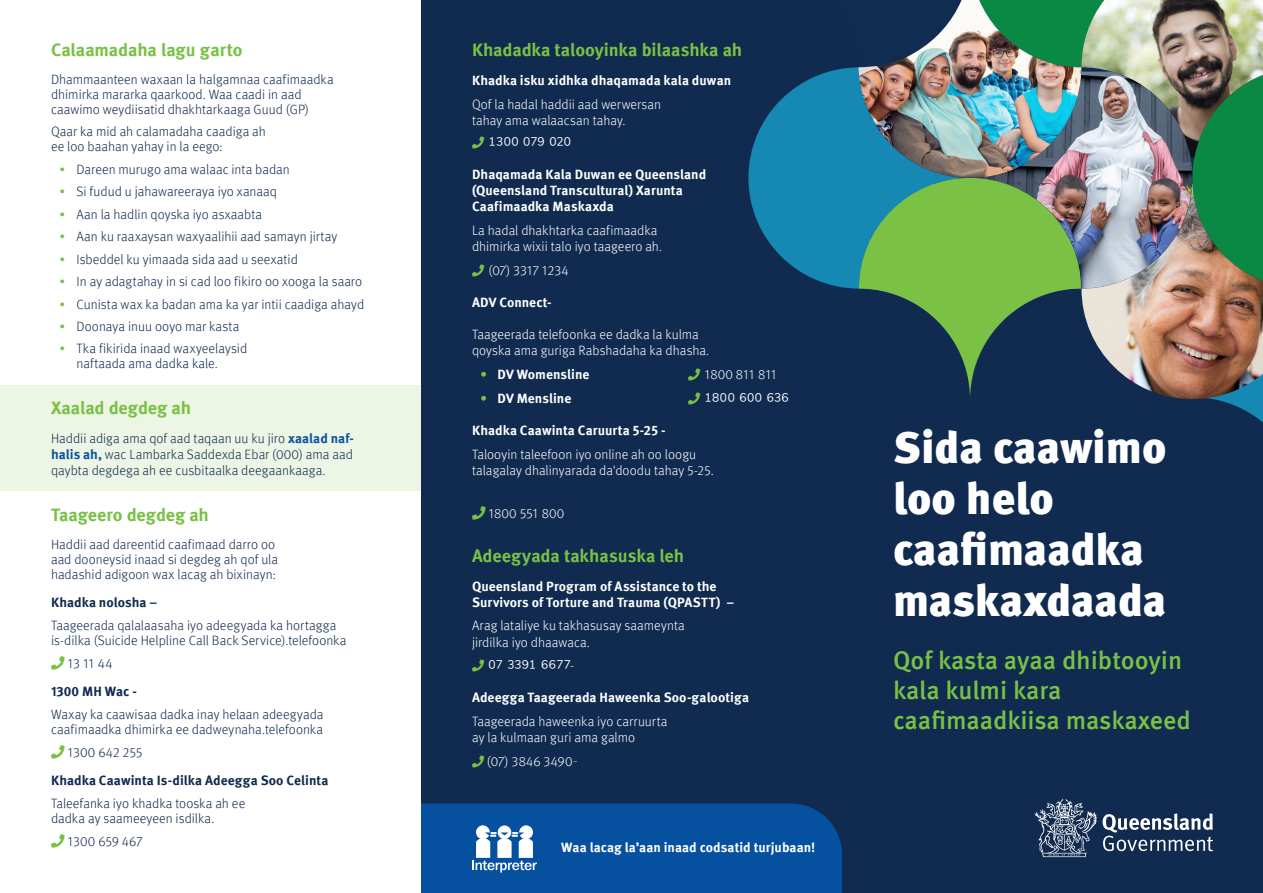
<style>
.page{position:relative;width:1263px;height:893px;background:#fff}
.page>*{position:absolute;margin:0;border:0;box-sizing:border-box;transform-origin:0 0}
.t1{font:900 44.7px/51.2px "Meta Pro";color:#fff}
.t2{font:500 25.5px/30px "Meta Pro";letter-spacing:-.005em;color:#79c145}
.Sub_heading{font:700 18px "Meta Pro";letter-spacing:-.005em;color:#79c145}
.Body{font:300 13.5px/15px "Meta Pro";color:#102b4f}
.Body-2{font:300 13.5px/16.2px "Meta Pro";color:#fff}
.Body-3{font:700 13.5px/16.2px "Meta Pro";color:#fff}
.Body-4{font:700 13.5px "Meta Pro";letter-spacing:.005em;color:#102b4f}
.Body-5{font:12px "Font Awesome 5 Pro Solid";color:#79c145}
.s1{color:#79c145}
.s2{font-weight:700;color:#09539f}
.s3{color:#fff}
</style>
<div class="page">
<div style="left:0;top:385px;width:448px;height:106px;background:#edf5e5"></div>
<div style="left:421px;top:0;width:842px;height:893px;background:#102b4f"></div>
<svg style="left:421px;top:803px;width:421px;height:90px"></svg>
<svg style="left:1034px;top:799px;width:179px;height:58px"></svg>
<img style="left:748px;top:0;width:515px;height:423px">
<p class="Sub_heading" style="left:51px;top:36px;width:193px">Calaamadaha lagu garto</p>
<p class="Body" style="left:51px;top:71px;width:284px">Dhammaanteen waxaan la halgamnaa caafimaadka dhimirka mararka qaarkood. Waa caadi in aad caawimo weydiisatid dhakhtarkaaga Guud (GP)</p>
<p class="Body" style="left:51px;top:124px;width:216px">Qaar ka mid ah calamadaha caadiga ah ee loo baahan yahay in la eego:</p>
<p class="Body" style="left:60px;top:161px;width:232px"><span class="s1">•</span> Dareen murugo ama walaac inta badan</p>
<p class="Body" style="left:60px;top:183px;width:219px"><span class="s1">•</span> Si fudud u jahawareeraya iyo xanaaq</p>
<p class="Body" style="left:60px;top:206px;width:204px"><span class="s1">•</span> Aan la hadlin qoyska iyo asxaabta</p>
<p class="Body" style="left:60px;top:228px;width:279px"><span class="s1">•</span> Aan ku raaxaysan waxyaalihii aad samayn jirtay</p>
<p class="Body" style="left:60px;top:251px;width:240px"><span class="s1">•</span> Isbeddel ku yimaada sida aad u seexatid</p>
<p class="Body" style="left:60px;top:273px;width:304px"><span class="s1">•</span> In ay adagtahay in si cad loo fikiro oo xooga la saaro</p>
<p class="Body" style="left:60px;top:296px;width:306px"><span class="s1">•</span> Cunista wax ka badan ama ka yar intii caadiga ahayd</p>
<p class="Body" style="left:60px;top:318px;width:181px"><span class="s1">•</span> Doonaya inuu ooyo mar kasta</p>
<p class="Body" style="left:77px;top:341px;width:172px;text-indent:-17px"><span class="s1">•</span> Tka fikirida inaad waxyeelaysid naftaada ama dadka kale.</p>
<p class="Sub_heading" style="left:51px;top:394px;width:141px">Xaalad degdeg ah</p>
<p class="Body" style="left:51px;top:429px;width:304px;line-height:16.2px;text-align:justify">Haddii adiga ama qof aad taqaan uu ku jiro <span class="s2">xaalad naf&shy;halis ah,</span> wac Lambarka Saddexda Ebar (000) ama aad qaybta degdega ah ee cusbitaalka deegaankaaga.</p>
<p class="Sub_heading" style="left:51px;top:501px;width:159px">Taageero degdeg ah</p>
<p class="Body" style="left:51px;top:536px;width:229px">Haddii aad dareentid caafimaad darro oo aad dooneysid inaad si degdeg ah qof ula hadashid adigoon wax lacag ah bixinayn:</p>
<p class="Body-4" style="left:51px;top:592px;width:108px">Khadka nolosha –</p>
<p class="Body" style="left:51px;top:617px;width:297px">Taageerada qalalaasaha iyo adeegyada ka hortagga is-dilka (Suicide Helpline Call Back Service).telefoonka</p>
<p class="Body" style="left:51px;top:655px;width:63px"><span class="s1">□■</span> 13 11 44</p>
<p class="Body-4" style="left:51px;top:681px;width:87px">1300 MH Wac -</p>
<p class="Body" style="left:51px;top:706px;width:274px">Waxay ka caawisaa dadka inay helaan adeegyada caafimaadka dhimirka ee dadweynaha.telefoonka</p>
<p class="Body" style="left:51px;top:744px;width:93px"><span class="s1">□■</span> 1300 642 255</p>
<p class="Body-4" style="left:51px;top:770px;width:279px">Khadka Caawinta Is-dilka Adeegga Soo Celinta</p>
<p class="Body" style="left:51px;top:795px;width:196px">Taleefanka iyo khadka tooska ah ee dadka ay saameeyeen isdilka.</p>
<p class="Body" style="left:51px;top:833px;width:93px"><span class="s1">□■</span> 1300 659 467</p>
<p class="Sub_heading" style="left:472px;top:36px;width:272px">Khadadka talooyinka bilaashka ah</p>
<p class="Body-3" style="left:472px;top:72px;width:261px">Khadka isku xidhka dhaqamada kala duwan</p>
<p class="Body-2" style="left:472px;top:95px;width:191px">Qof la hadal haddii aad werwersan tahay ama walaacsan tahay.</p>
<p class="Body-5" style="left:472px;top:136px;width:33px">□■ <span class="s3">✓</span></p>
<p class="Body-3" style="left:472px;top:165px;width:236px">Dhaqamada Kala Duwan ee Queensland (Queensland Transcultural) Xarunta<br>Caafimaadka Maskaxda</p>
<p class="Body-2" style="left:472px;top:222px;width:192px">La hadal dhakhtarka caafimaadka dhimirka wixii talo iyo taageero ah.</p>
<p class="Body-2" style="left:472px;top:261px;width:98px"><span class="s1">□■</span> (07) 3317 1234</p>
<p class="Body-3" style="left:472px;top:293px;width:81px">ADV Connect-</p>
<p class="Body-2" style="left:472px;top:326px;width:239px">Taageerada telefoonka ee dadka la kulma qoyska ama guriga Rabshadaha ka dhasha.</p>
<p class="Body-3" style="left:480px;top:365px;width:110px"><span class="s1">•</span> DV Womensline</p>
<p class="Body-2" style="left:688px;top:366px;width:91px"><span class="s1">□■</span> 1800 811 811</p>
<p class="Body-3" style="left:480px;top:389px;width:92px"><span class="s1">•</span> DV Mensline</p>
<p class="Body-3" style="left:472px;top:421px;width:195px">Khadka Caawinta Caruurta 5-25 -</p>
<p class="Body-2" style="left:472px;top:445px;width:243px">Talooyin taleefoon iyo online ah oo loogu talagalay dhalinyarada da'doodu tahay 5-25.</p>
<p class="Body-2" style="left:472px;top:504px;width:94px"><span class="s1">□■</span> 1800 551 800</p>
<p class="Sub_heading" style="left:472px;top:541px;width:214px">Adeegyada takhasuska leh</p>
<p class="Body-3" style="left:472px;top:577px;width:264px">Queensland Program of Assistance to the<br>Survivors of Torture and Trauma (QPASTT) –</p>
<p class="Body-2" style="left:472px;top:617px;width:214px">Arag lataliye ku takhasusay saameynta jirdilka iyo dhaawaca.</p>
<p class="Body-2" style="left:570px;top:657px;width:5px">-</p>
<p class="Body-3" style="left:472px;top:689px;width:279px">Adeegga Taageerada Haweenka Soo-galootiga</p>
<p class="Body-2" style="left:472px;top:713px;width:197px">Taageerada haweenka iyo carruurta ay la kulmaan guri ama galmo</p>
<p class="Body-2" style="left:472px;top:752px;width:102px"><span class="s1">□■</span> (07) 3846 3490</p>
<p class="Body-3" style="left:561px;top:838px;width:255px">Waa lacag la’aan inaad codsatid turjubaan!</p>
<p class="t1" style="left:893px;top:419px;width:275px">Sida caawimo loo helo caafimaadka maskaxdaada</p>
<p class="t2" style="left:893px;top:644px;width:299px">Qof kasta ayaa dhibtooyin kala kulmi kara caafimaadkiisa maskaxeed</p>
</div>
